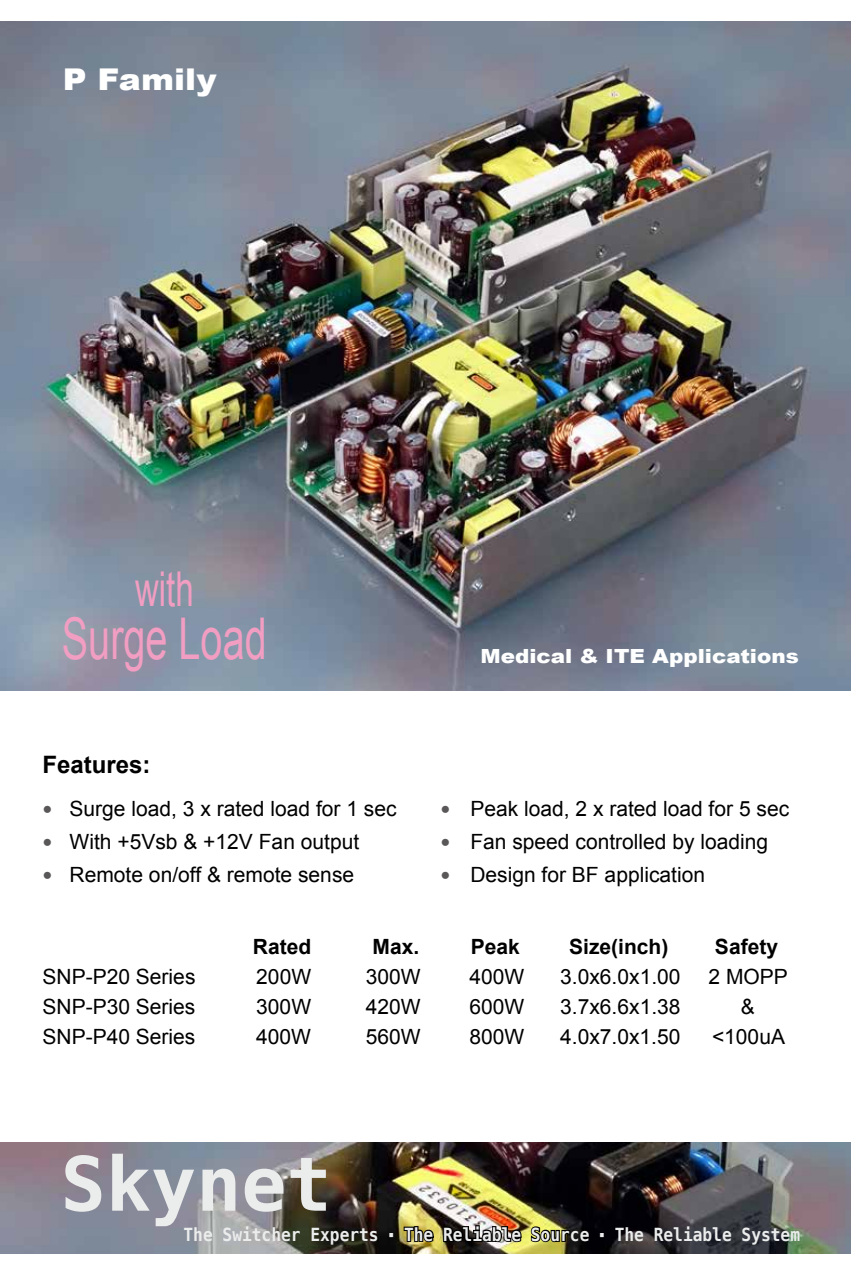
<style>
.page{position:relative;width:851px;height:1276px;background:#fff}
.page>*{position:absolute;margin:0;border:0;box-sizing:border-box;transform-origin:0 0}
.t1{font:700 75px "Menlo";color:#ebecec}
.t2{font:57.6px "Arial";color:#f19ec2;scale:.69 1}
.t3{font:48px "Arial";color:#f19ec2;scale:.69 1}
.t4{font:900 30px "Arial";color:#fff;scale:1.1 1}
.t5{font:700 24px "Arial";color:#000}
.t6{font:21px "Arial";color:#000}
.t7{font:700 21px "Arial";color:#000}
.t8{font:900 19.5px "Arial";color:#fff;scale:1.1 1}
.t9{font:700 18px "Menlo";color:#ebecec;scale:.9 1}
.s1{font-size:16.5px;color:#595757}
.s2{font-family:"Arial";font-weight:900}
</style>
<div class="page">
<img style="left:0;top:21px;width:850px;height:669px">
<img style="left:0;top:1143px;width:850px;height:110px">
<img style="left:402px;top:1224px;width:121px;height:23px">
<svg style="left:529px;top:1224px;width:43px;height:19px"></svg>
<h3 class="t4" style="left:63px;top:57px;width:141px">P Family</h3>
<h3 class="t3" style="left:135px;top:558px;width:87px">with</h3>
<h2 class="t2" style="left:62px;top:601px;width:298px">Surge Load</h2>
<p class="t8" style="left:480px;top:642px;width:291px">Medical &amp; ITE Applications</p>
<p class="t5" style="left:43px;top:749px;width:110px">Features:</p>
<p class="t6" style="left:43px;top:794px;width:355px"><span class="s1">●</span> Surge load, 3 x rated load for 1 sec</p>
<p class="t6" style="left:440px;top:794px;width:350px"><span class="s1">●</span> Peak load, 2 x rated load for 5 sec</p>
<p class="t6" style="left:43px;top:827px;width:318px"><span class="s1">●</span> With +5Vsb &amp; +12V Fan output</p>
<p class="t6" style="left:440px;top:827px;width:329px"><span class="s1">●</span> Fan speed controlled by loading</p>
<p class="t6" style="left:43px;top:860px;width:313px"><span class="s1">●</span> Remote on/off &amp; remote sense</p>
<p class="t6" style="left:440px;top:860px;width:266px"><span class="s1">●</span> Design for BF application</p>
<p class="t7" style="left:253px;top:932px;width:60px">Rated</p>
<p class="t7" style="left:372px;top:932px;width:48px">Max.</p>
<p class="t7" style="left:470px;top:932px;width:51px">Peak</p>
<p class="t7" style="left:569px;top:932px;width:101px">Size(inch)</p>
<p class="t7" style="left:714px;top:932px;width:65px">Safety</p>
<p class="t6" style="left:42px;top:962px;width:154px">SNP-P20 Series</p>
<p class="t6" style="left:256px;top:962px;width:56px">200W</p>
<p class="t6" style="left:366px;top:962px;width:56px">300W</p>
<p class="t6" style="left:469px;top:962px;width:56px">400W</p>
<p class="t6" style="left:560px;top:962px;width:122px">3.0x6.0x1.00</p>
<p class="t6" style="left:708px;top:962px;width:81px">2 MOPP</p>
<p class="t6" style="left:42px;top:992px;width:154px">SNP-P30 Series</p>
<p class="t6" style="left:256px;top:992px;width:56px">300W</p>
<p class="t6" style="left:366px;top:992px;width:56px">420W</p>
<p class="t6" style="left:469px;top:992px;width:56px">600W</p>
<p class="t6" style="left:560px;top:992px;width:122px">3.7x6.6x1.38</p>
<p class="t6" style="left:740px;top:992px;width:16px">&amp;</p>
<p class="t6" style="left:42px;top:1022px;width:154px">SNP-P40 Series</p>
<p class="t6" style="left:256px;top:1022px;width:56px">400W</p>
<p class="t6" style="left:366px;top:1022px;width:56px">560W</p>
<p class="t6" style="left:469px;top:1022px;width:56px">800W</p>
<p class="t6" style="left:560px;top:1022px;width:122px">4.0x7.0x1.50</p>
<p class="t6" style="left:712px;top:1022px;width:74px">&lt;100uA</p>
<h1 class="t1" style="left:61px;top:1131px;width:272px">Skynet</h1>
<p class="t9" style="left:183px;top:1221px;width:686px">The Switcher Experts <span class="s2">▪</span> The Reliable Source <span class="s2">▪</span> The Reliable System</p>
</div>
